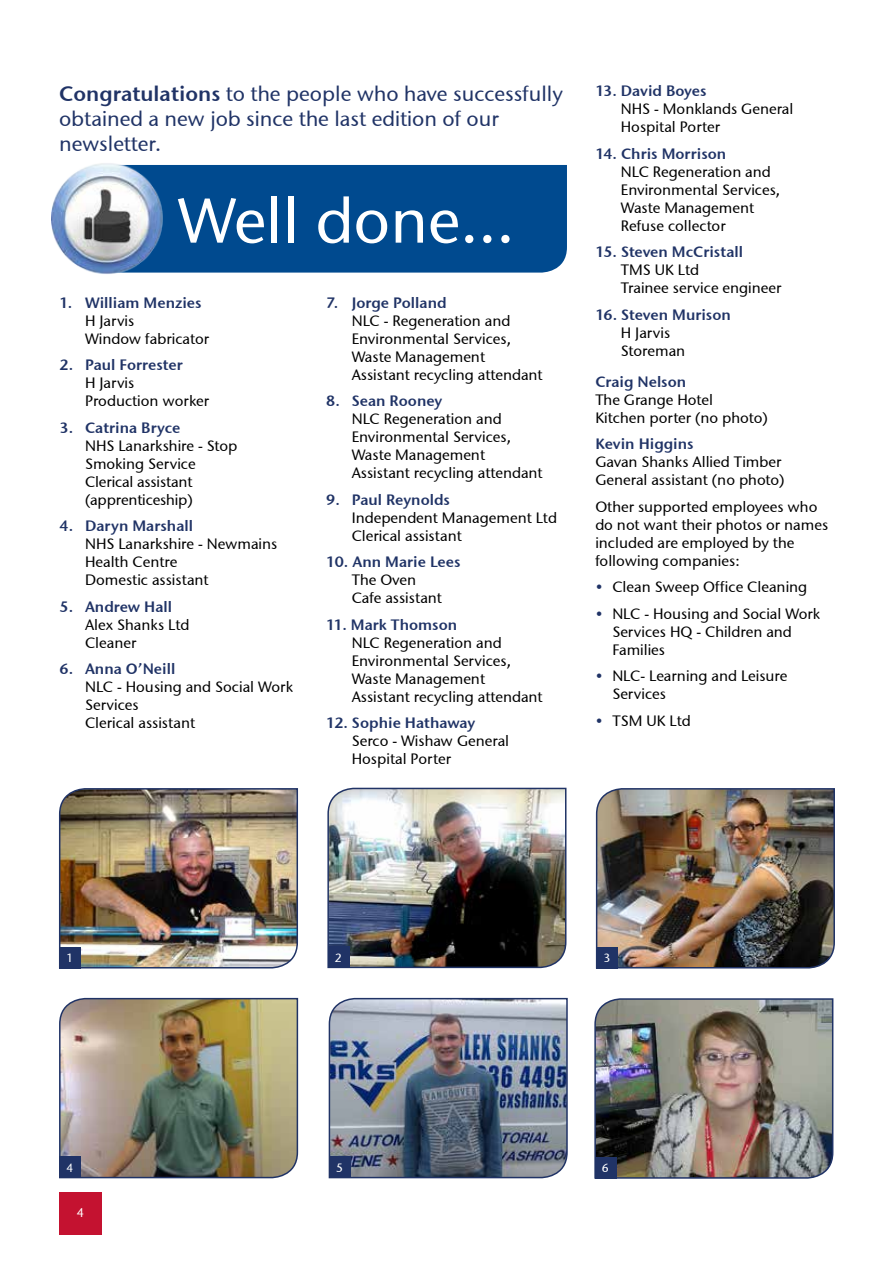
<style>
.page{position:relative;width:893px;height:1263px;background:#fff}
.page>*{position:absolute;margin:0;border:0;box-sizing:border-box;transform-origin:0 0}
.t1{font:63px "Stone Sans ITCTT Medium";color:#fff}
.t2{font:21px/25.2px "Stone Sans ITCTT Medium";color:#203366}
.t3{font:15px/18px "Stone Sans ITCTT Medium";color:#000}
.t4{font:15px "Stone Sans Semi ITCTT";color:#203366}
.t5{font:12.75px "Stone Sans ITCTT Medium";color:#fff}
.t6{font:12px "Stone Sans ITCTT Medium";color:#fff}
.s1{font-family:"Stone Sans Semi ITCTT"}
.s2{color:#203366}
</style>
<div class="page">
<div style="left:59px;top:1192px;width:43px;height:43px;background:#c41230"></div>
<div style="left:164px;top:165px;width:403px;height:108px;background:#004a8f"></div>
<img style="left:52px;top:163px;width:112px;height:111px">
<img style="left:59px;top:788px;width:239px;height:181px">
<div style="left:60px;top:947px;width:21px;height:21px;background:#203366"></div>
<img style="left:59px;top:997px;width:240px;height:182px">
<div style="left:60px;top:1157px;width:21px;height:21px;background:#203366"></div>
<img style="left:327px;top:787px;width:240px;height:182px">
<div style="left:328px;top:946px;width:21px;height:22px;background:#203366"></div>
<img style="left:328px;top:997px;width:240px;height:182px">
<div style="left:329px;top:1157px;width:21px;height:21px;background:#203366"></div>
<img style="left:595px;top:788px;width:240px;height:181px">
<div style="left:596px;top:947px;width:22px;height:21px;background:#203366"></div>
<img style="left:594px;top:998px;width:240px;height:181px">
<div style="left:595px;top:1157px;width:21px;height:21px;background:#203366"></div>
<h2 class="t2" style="left:59px;top:81px;width:505px"><span class="s1">Congratulations</span> to the people who have successfully obtained a new job since the last edition of our newsletter.</h2>
<h1 class="t1" style="left:178px;top:182px;width:338px">Well done...</h1>
<p class="t4" style="left:60px;top:293px;width:144px">1. William Menzies</p>
<p class="t3" style="left:85px;top:311px;width:126px">H Jarvis<br>Window fabricator</p>
<p class="t4" style="left:60px;top:355px;width:125px">2. Paul Forrester</p>
<p class="t3" style="left:85px;top:374px;width:125px">H Jarvis<br>Production worker</p>
<p class="t4" style="left:60px;top:418px;width:123px">3. Catrina Bryce</p>
<p class="t3" style="left:85px;top:436px;width:154px">NHS Lanarkshire - Stop<br>Smoking Service<br>Clerical assistant (apprenticeship)</p>
<p class="t4" style="left:60px;top:516px;width:135px">4. Daryn Marshall</p>
<p class="t3" style="left:85px;top:535px;width:194px">NHS Lanarkshire - Newmains<br>Health Centre<br>Domestic assistant</p>
<p class="t4" style="left:60px;top:597px;width:114px">5. Andrew Hall</p>
<p class="t3" style="left:85px;top:615px;width:106px">Alex Shanks Ltd<br>Cleaner</p>
<p class="t4" style="left:60px;top:659px;width:117px">6. Anna O’Neill</p>
<p class="t3" style="left:85px;top:678px;width:209px">NLC - Housing and Social Work<br>Services<br>Clerical assistant</p>
<p class="t4" style="left:326px;top:293px;width:122px">7. Jorge Polland</p>
<p class="t3" style="left:352px;top:311px;width:192px">NLC - Regeneration and<br>Environmental Services,<br>Waste Management<br>Assistant recycling attendant</p>
<p class="t4" style="left:326px;top:391px;width:118px">8. Sean Rooney</p>
<p class="t3" style="left:352px;top:410px;width:192px">NLC Regeneration and<br>Environmental Services,<br>Waste Management<br>Assistant recycling attendant</p>
<p class="t4" style="left:326px;top:490px;width:125px">9. Paul Reynolds</p>
<p class="t3" style="left:352px;top:508px;width:207px">Independent Management Ltd<br>Clerical assistant</p>
<p class="t4" style="left:326px;top:552px;width:136px">10. Ann Marie Lees</p>
<p class="t3" style="left:352px;top:571px;width:92px">The Oven<br>Cafe assistant</p>
<p class="t4" style="left:326px;top:615px;width:133px">11. Mark Thomson</p>
<p class="t3" style="left:352px;top:633px;width:192px">NLC Regeneration and<br>Environmental Services,<br>Waste Management<br>Assistant recycling attendant</p>
<p class="t4" style="left:326px;top:713px;width:151px">12. Sophie Hathaway</p>
<p class="t3" style="left:352px;top:732px;width:159px">Serco - Wishaw General<br>Hospital Porter</p>
<p class="t4" style="left:595px;top:82px;width:113px">13. David Boyes</p>
<p class="t3" style="left:621px;top:100px;width:174px">NHS - Monklands General<br>Hospital Porter</p>
<p class="t4" style="left:595px;top:144px;width:132px">14. Chris Morrison</p>
<p class="t3" style="left:621px;top:163px;width:161px">NLC Regeneration and<br>Environmental Services,<br>Waste Management<br>Refuse collector</p>
<p class="t4" style="left:595px;top:243px;width:149px">15. Steven McCristall</p>
<p class="t3" style="left:621px;top:261px;width:162px">TMS UK Ltd<br>Trainee service engineer</p>
<p class="t4" style="left:595px;top:305px;width:137px">16. Steven Murison</p>
<p class="t3" style="left:621px;top:324px;width:66px">H Jarvis<br>Storeman</p>
<p class="t4" style="left:595px;top:372px;width:92px">Craig Nelson</p>
<p class="t3" style="left:595px;top:390px;width:174px">The Grange Hotel<br>Kitchen porter (no photo)</p>
<p class="t4" style="left:595px;top:435px;width:100px">Kevin Higgins</p>
<p class="t3" style="left:595px;top:453px;width:191px">Gavan Shanks Allied Timber<br>General assistant (no photo)</p>
<p class="t3" style="left:595px;top:497px;width:234px">Other supported employees who do not want their photos or names included are employed by the following companies:</p>
<p class="t3" style="left:595px;top:578px;width:213px"><span class="s2">•</span> Clean Sweep Office Cleaning</p>
<p class="t3" style="left:612px;top:604px;width:209px;text-indent:-17px"><span class="s2">•</span> NLC - Housing and Social Work<br>Services HQ - Children and<br>Families</p>
<p class="t3" style="left:612px;top:667px;width:177px;text-indent:-17px"><span class="s2">•</span> NLC- Learning and Leisure<br>Services</p>
<p class="t3" style="left:595px;top:711px;width:97px"><span class="s2">•</span> TSM UK Ltd</p>
<p class="t6" style="left:66px;top:950px;width:8px">1</p>
<p class="t6" style="left:335px;top:950px;width:8px">2</p>
<p class="t6" style="left:603px;top:950px;width:8px">3</p>
<p class="t6" style="left:67px;top:1160px;width:8px">4</p>
<p class="t5" style="left:77px;top:1205px;width:9px">4</p>
<p class="t6" style="left:336px;top:1160px;width:8px">5</p>
<p class="t6" style="left:602px;top:1161px;width:8px">6</p>
</div>
